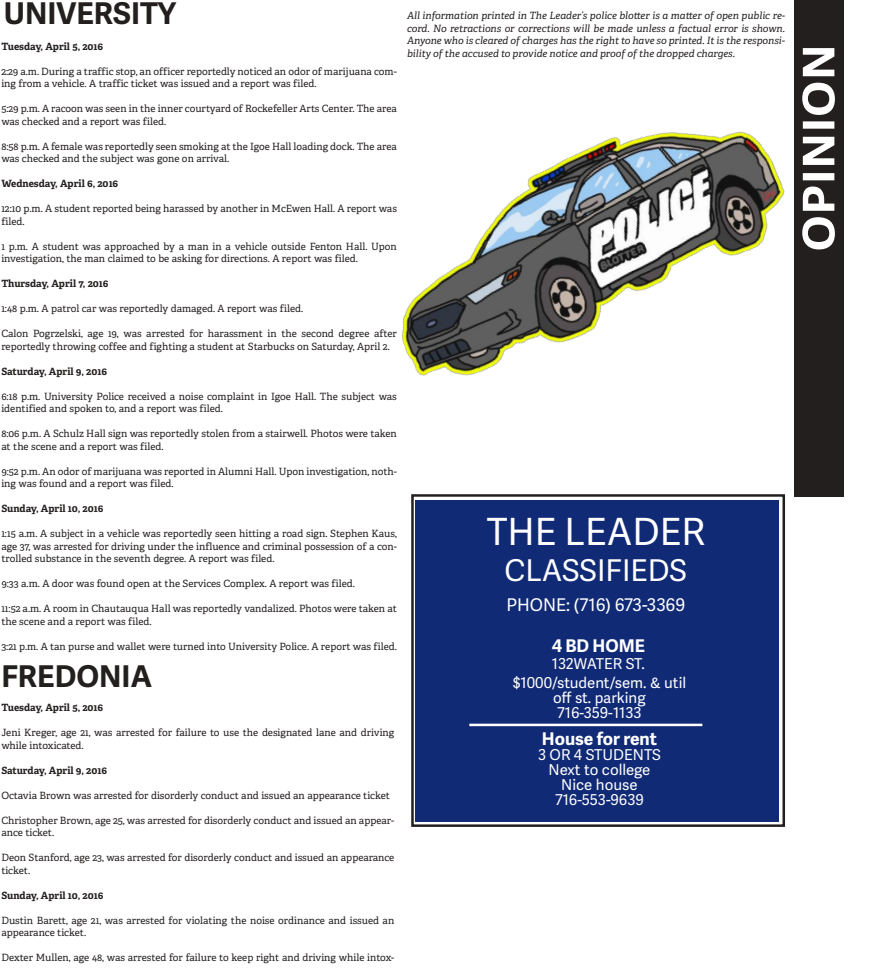
<style>
.page{position:relative;width:878px;height:979px;background:#fff}
.page>*{position:absolute;margin:0;border:0;box-sizing:border-box;transform-origin:0 0}
.t1{font:37.5px "Adelle Sans";color:#fff}
.t2{font:700 30px "Adelle Sans";color:#241f1f}
.t3{font:30px "Adelle Sans";color:#fff}
.t4{font:17.5px "Adelle Sans";color:#fff}
.t5{font:700 17.5px "Adelle Sans";color:#fff}
.t6{font:15px/15px "Adelle Sans";color:#fff;text-align:center}
.t7{font:10px/12.5px "Adelle";color:#241f1f}
.t8{font:italic 10px/12.5px "Adelle";color:#241f1f;text-align:justify}
.t9{font:700 10px "Adelle";color:#241f1f}
</style>
<div class="page">
<div style="left:793px;top:0;width:50px;height:497px;background:#241f1f"></div>
<svg style="left:802px;top:48px;width:32px;height:201px"></svg>
<div style="left:411px;top:494px;width:374px;height:333px;border:2px solid #241f1f"></div>
<div style="left:415px;top:500px;width:363px;height:322px;background:#112a76"></div>
<hr style="left:469px;top:723px;width:233px;height:3px;background:#fff">
<img style="left:402px;top:79px;width:410px;height:332px">
<h2 class="t2" style="left:4px;top:-9px;width:174px">UNIVERSITY</h2>
<p class="t9" style="left:1px;top:39px;width:103px">Tuesday, April 5, 2016</p>
<p class="t7" style="left:1px;top:64px;width:397px">2:29 a.m. During a traffic stop, an officer reportedly noticed an odor of marijuana com&shy;ing from a vehicle. A traffic ticket was issued and a report was filed.</p>
<p class="t7" style="left:1px;top:102px;width:397px">5:29 p.m. A racoon was seen in the inner courtyard of Rockefeller Arts Center. The area was checked and a report was filed.</p>
<p class="t7" style="left:1px;top:139px;width:397px">8:58 p.m. A female was reportedly seen smoking at the Igoe Hall loading dock. The area was checked and the subject was gone on arrival.</p>
<p class="t9" style="left:1px;top:176px;width:118px">Wednesday, April 6, 2016</p>
<p class="t7" style="left:1px;top:202px;width:397px">12:10 p.m. A student reported being harassed by another in McEwen Hall. A report was filed.</p>
<p class="t7" style="left:1px;top:239px;width:397px">1 p.m. A student was approached by a man in a vehicle outside Fenton Hall. Upon investigation, the man claimed to be asking for directions. A report was filed.</p>
<p class="t9" style="left:1px;top:276px;width:109px">Thursday, April 7, 2016</p>
<p class="t7" style="left:1px;top:302px;width:303px">1:48 p.m. A patrol car was reportedly damaged. A report was filed.</p>
<p class="t7" style="left:1px;top:327px;width:397px">Calon Pogrzelski, age 19, was arrested for harassment in the second degree after reportedly throwing coffee and fighting a student at Starbucks on Saturday, April 2.</p>
<p class="t9" style="left:1px;top:364px;width:107px">Saturday, April 9, 2016</p>
<p class="t7" style="left:1px;top:389px;width:397px">6:18 p.m. University Police received a noise complaint in Igoe Hall. The subject was identified and spoken to, and a report was filed.</p>
<p class="t7" style="left:1px;top:427px;width:397px">8:06 p.m. A Schulz Hall sign was reportedly stolen from a stairwell. Photos were taken at the scene and a report was filed.</p>
<p class="t7" style="left:1px;top:464px;width:397px">9:52 p.m. An odor of marijuana was reported in Alumni Hall. Upon investigation, noth&shy;ing was found and a report was filed.</p>
<p class="t9" style="left:1px;top:501px;width:104px">Sunday, April 10, 2016</p>
<p class="t7" style="left:1px;top:527px;width:397px;text-align:justify">1:15 a.m. A subject in a vehicle was reportedly seen hitting a road sign. Stephen Kaus, age 37, was arrested for driving under the influence and criminal possession of a con&shy;trolled substance in the seventh degree. A report was filed.</p>
<p class="t7" style="left:1px;top:577px;width:355px">9:33 a.m. A door was found open at the Services Complex. A report was filed.</p>
<p class="t7" style="left:1px;top:602px;width:397px">11:52 a.m. A room in Chautauqua Hall was reportedly vandalized. Photos were taken at the scene and a report was filed.</p>
<p class="t7" style="left:1px;top:639px;width:397px">3:21 p.m. A tan purse and wallet were turned into University Police. A report was filed.</p>
<h2 class="t2" style="left:1px;top:654px;width:152px">FREDONIA</h2>
<p class="t9" style="left:1px;top:700px;width:103px">Tuesday, April 5, 2016</p>
<p class="t7" style="left:1px;top:726px;width:394px">Jeni Kreger, age 21, was arrested for failure to use the designated lane and driving while intoxicated.</p>
<p class="t9" style="left:1px;top:763px;width:107px">Saturday, April 9, 2016</p>
<p class="t7" style="left:1px;top:788px;width:390px">Octavia Brown was arrested for disorderly conduct and issued an appearance ticket</p>
<p class="t7" style="left:1px;top:813px;width:394px">Christopher Brown, age 25, was arrested for disorderly conduct and issued an appear&shy;ance ticket.</p>
<p class="t7" style="left:1px;top:851px;width:394px">Deon Stanford, age 23, was arrested for disorderly conduct and issued an appearance ticket.</p>
<p class="t9" style="left:1px;top:888px;width:104px">Sunday, April 10, 2016</p>
<p class="t7" style="left:1px;top:913px;width:394px">Dustin Barett, age 21, was arrested for violating the noise ordinance and issued an appearance ticket.</p>
<p class="t7" style="left:1px;top:951px;width:394px">Dexter Mullen, age 48, was arrested for failure to keep right and driving while intox-</p>
<p class="t8" style="left:407px;top:9px;width:379px">All information printed in The Leader’s police blotter is a matter of open public re&shy;cord. No retractions or corrections will be made unless a factual error is shown.<br>Anyone who is cleared of charges has the right to have so printed. It is the responsi&shy;bility of the accused to provide notice and proof of the dropped charges.</p>
<h1 class="t1" style="left:487px;top:504px;width:219px">THE LEADER</h1>
<h2 class="t3" style="left:504px;top:549px;width:184px">CLASSIFIEDS</h2>
<h3 class="t4" style="left:506px;top:592px;width:180px">PHONE: (716) 673-3369</h3>
<h3 class="t5" style="left:551px;top:633px;width:95px">4 BD HOME</h3>
<h3 class="t6" style="left:512px;top:654px;width:175px;line-height:18.9px">132WATER ST. $1000/student/sem. &amp; util</h3>
<h3 class="t6" style="left:553px;top:690px;width:94px;text-align:left">off st. parking<br>716-359-1133</h3>
<h3 class="t5" style="left:542px;top:726px;width:116px">House for rent</h3>
<h3 class="t6" style="left:538px;top:746px;width:124px">3 OR 4 STUDENTS<br>Next to college<br>Nice house<br>716-553-9639</h3>
</div>
